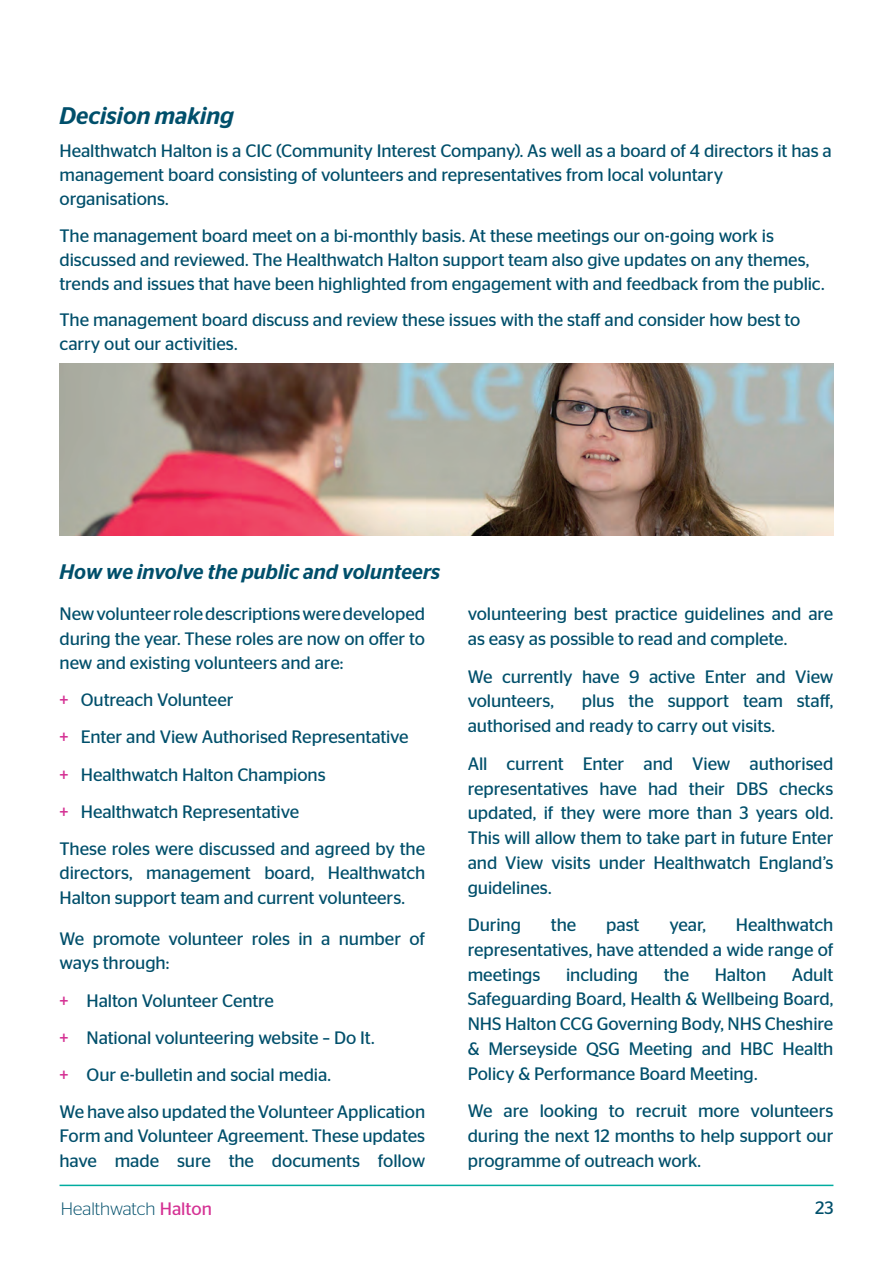
<style>
.page{position:relative;width:893px;height:1263px;background:#fff}
.page>*{position:absolute;margin:0;border:0;box-sizing:border-box;transform-origin:0 0}
.t1{font:italic 500 24px "Stag Sans";color:#004f6b}
.t2{font:italic 500 21px "Stag Sans";color:#004f6b}
.t3{font:18px/24.8px "Stag Sans";letter-spacing:-.005em;color:#004f6b}
.t4{font:300 18px "Stag Sans";color:#004f6b}
.s1{color:#d53294}
.s2{font-weight:400;color:#d53294}
</style>
<div class="page">
<hr style="left:60px;top:1184px;width:773px;height:2px;background:#00aca0">
<img style="left:60px;top:363px;width:773px;height:173px">
<h1 class="t1" style="left:60px;top:102px;width:176px">Decision making</h1>
<p class="t3" style="left:60px;top:139px;width:774px;line-height:24px">Healthwatch Halton is a CIC (Community Interest Company). As well as a board of 4 directors it has a management board consisting of volunteers and representatives from local voluntary organisations.</p>
<p class="t3" style="left:60px;top:223px;width:767px;line-height:24px">The management board meet on a bi-monthly basis. At these meetings our on-going work is discussed and reviewed. The Healthwatch Halton support team also give updates on any themes, trends and issues that have been highlighted from engagement with and feedback from the public.</p>
<p class="t3" style="left:60px;top:308px;width:742px;line-height:24px">The management board discuss and review these issues with the staff and consider how best to carry out our activities.</p>
<p class="t2" style="left:60px;top:560px;width:382px">How we involve the public and volunteers</p>
<p class="t3" style="left:60px;top:602px;width:367px;text-align:justify">New volunteer role descriptions were developed during the year. These roles are now on offer to new and existing volunteers and are:</p>
<p class="t3" style="left:60px;top:681px;width:367px;line-height:37.2px"><span class="s1">+</span> Outreach Volunteer<br><span class="s1">+</span> Enter and View Authorised Representative<br><span class="s1">+</span> Healthwatch Halton Champions<br><span class="s1">+</span> Healthwatch Representative<br>These roles were discussed and agreed by the</p>
<p class="t3" style="left:60px;top:861px;width:367px">directors, management board, Healthwatch<br>Halton support team and current volunteers.</p>
<p class="t3" style="left:60px;top:926px;width:367px">We promote volunteer roles in a number of ways through:</p>
<p class="t3" style="left:60px;top:981px;width:367px;line-height:37.2px"><span class="s1">+</span> Halton Volunteer Centre<br><span class="s1">+</span> National volunteering website – Do It.<br><span class="s1">+</span> Our e-bulletin and social media.<br>We have also updated the Volunteer Application</p>
<p class="t3" style="left:60px;top:1124px;width:367px">Form and Volunteer Agreement. These updates have made sure the documents follow</p>
<p class="t3" style="left:468px;top:602px;width:367px">volunteering best practice guidelines and are as easy as possible to read and complete.</p>
<p class="t3" style="left:468px;top:664px;width:367px">We currently have 9 active Enter and View volunteers,</p>
<p class="t3" style="left:468px;top:689px;width:367px;text-indent:114px">plus the support team staff, authorised and ready to carry out visits.</p>
<p class="t3" style="left:468px;top:751px;width:367px;text-align:justify">All current Enter and View authorised representatives have had their DBS checks updated, if they were more than 3 years old.<br>This will allow them to take part in future Enter and View visits under Healthwatch England’s guidelines.</p>
<p class="t3" style="left:468px;top:912px;width:55px">During</p>
<p class="t3" style="left:551px;top:912px;width:27px">the</p>
<p class="t3" style="left:606px;top:912px;width:35px">past</p>
<p class="t3" style="left:669px;top:912px;width:38px">year,</p>
<p class="t3" style="left:468px;top:912px;width:367px;text-align:justify;text-indent:268px">Healthwatch representatives, have attended a wide range of meetings</p>
<p class="t3" style="left:468px;top:962px;width:367px;text-align:justify;text-indent:324px">Adult Safeguarding Board, Health &amp; Wellbeing Board, NHS Halton CCG Governing Body, NHS Cheshire &amp; Merseyside QSG Meeting and HBC Health Policy &amp; Performance Board Meeting.</p>
<p class="t3" style="left:468px;top:1098px;width:367px;text-align:justify">We are looking to recruit more volunteers during the next 12 months to help support our programme of outreach work.</p>
<p class="t3" style="left:566px;top:962px;width:74px">including</p>
<p class="t3" style="left:664px;top:962px;width:27px">the</p>
<p class="t3" style="left:715px;top:962px;width:53px">Halton</p>
<p class="t4" style="left:61px;top:1198px;width:152px">Healthwatch <span class="s2">Halton</span></p>
<p class="t3" style="left:815px;top:1195px;width:20px">23</p>
</div>
